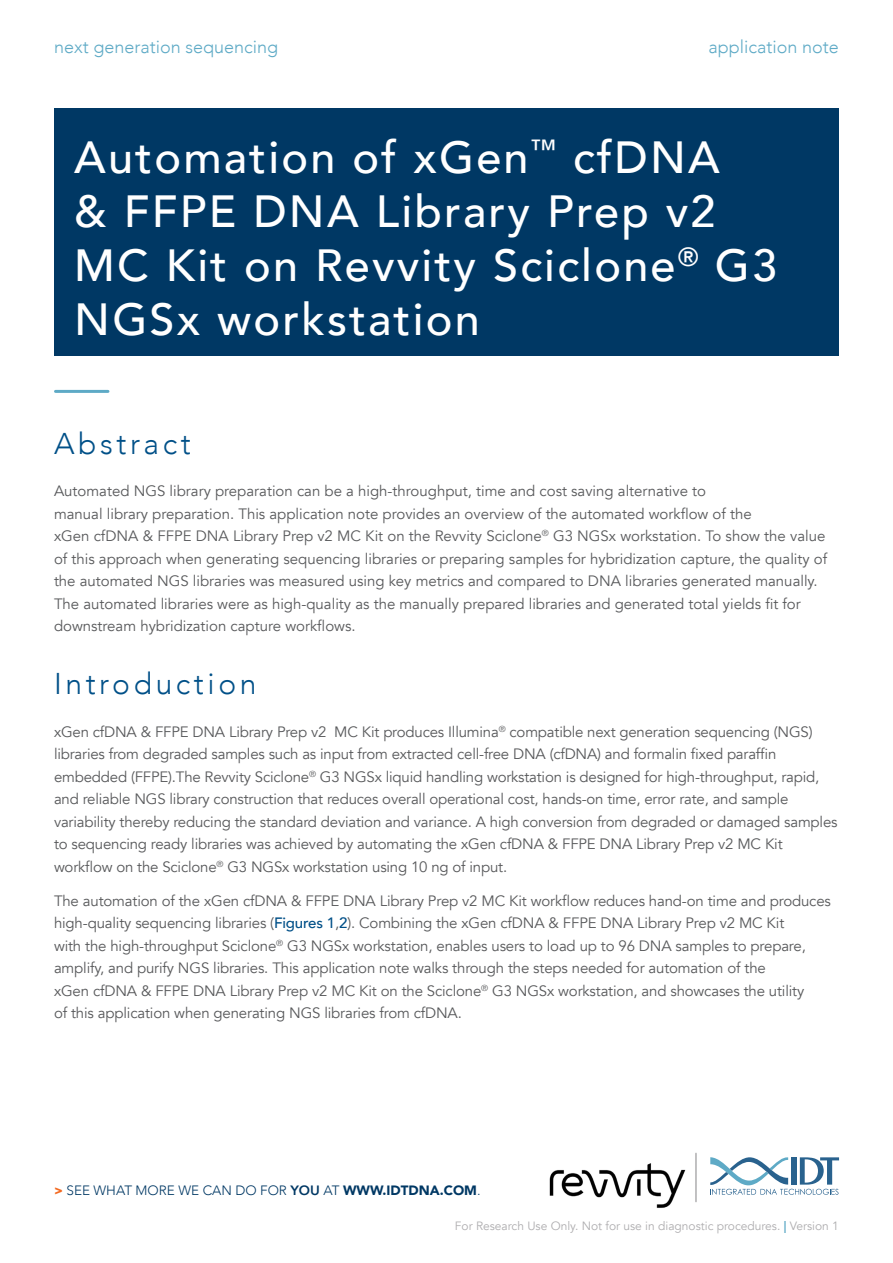
<style>
.page{position:relative;width:893px;height:1263px;background:#fff}
.page>*{position:absolute;margin:0;border:0;box-sizing:border-box;transform-origin:0 0}
.t1{font:500 45px/54px "Avenir";letter-spacing:.05em;color:#fff}
.t2{font:300 30px "Avenir";letter-spacing:.12em;color:#005088}
.t3{font:300 18px "Avenir";color:#5eaac6}
.t4{font:15px/22.5px "Avenir";letter-spacing:-.01em;color:#58595b}
.t5{font:300 13.5px "Avenir";color:#003864}
.t6{font:12px "Avenir";color:#aeadaf}
.s1{font-weight:500;color:#005088}
.s2{font-weight:900;color:#f36a21}
.s3{font-weight:800}
.s4{font-weight:900}
.s5{font-weight:800;color:#5eaac6}
</style>
<div class="page">
<img style="left:549px;top:1163px;width:137px;height:45px">
<hr style="left:695px;top:1153px;width:2px;height:48px;background:#aeadaf">
<svg style="left:710px;top:1157px;width:129px;height:38px"></svg>
<div style="left:54px;top:108px;width:785px;height:248px;background:#003864"></div>
<hr style="left:56px;top:390px;width:52px;height:3px;background:#5eaac6">
<p class="t3" style="left:54px;top:36px;width:226px">next generation sequencing</p>
<p class="t3" style="left:708px;top:36px;width:132px">application note</p>
<h1 class="t1" style="left:74px;top:128px;width:704px">Automation of xGen<sup>™</sup> cfDNA<br>&amp; FFPE DNA Library Prep v2<br>MC Kit on Revvity Sciclone<sup>®</sup> G3<br>NGSx workstation</h1>
<h2 class="t2" style="left:54px;top:426px;width:138px">Abstract</h2>
<p class="t4" style="left:54px;top:480px;width:775px">Automated NGS library preparation can be a high-throughput, time and cost saving alternative to<br>manual library preparation. This application note provides an overview of the automated workflow of the<br>xGen cfDNA &amp; FFPE DNA Library Prep v2 MC Kit on the Revvity Sciclone<sup>®</sup> G3 NGSx workstation. To show the value of this approach when generating sequencing libraries or preparing samples for hybridization capture, the quality of the automated NGS libraries was measured using key metrics and compared to DNA libraries generated manually.<br>The automated libraries were as high-quality as the manually prepared libraries and generated total yields fit for downstream hybridization capture workflows.</p>
<h2 class="t2" style="left:54px;top:666px;width:204px">Introduction</h2>
<p class="t4" style="left:54px;top:721px;width:785px">xGen cfDNA &amp; FFPE DNA Library Prep v2 MC Kit produces Illumina<sup>®</sup> compatible next generation sequencing (NGS) libraries from degraded samples such as input from extracted cell-free DNA (cfDNA) and formalin fixed paraffin embedded (FFPE).The Revvity Sciclone<sup>®</sup> G3 NGSx liquid handling workstation is designed for high-throughput, rapid, and reliable NGS library construction that reduces overall operational cost, hands-on time, error rate, and sample variability thereby reducing the standard deviation and variance. A high conversion from degraded or damaged samples to sequencing ready libraries was achieved by automating the xGen cfDNA &amp; FFPE DNA Library Prep v2 MC Kit workflow on the Sciclone<sup>®</sup> G3 NGSx workstation using 10 ng of input.</p>
<p class="t4" style="left:54px;top:890px;width:778px">The automation of the xGen cfDNA &amp; FFPE DNA Library Prep v2 MC Kit workflow reduces hand-on time and produces high-quality sequencing libraries (<span class="s1">Figures 1</span>,<span class="s1">2</span>). Combining the xGen cfDNA &amp; FFPE DNA Library Prep v2 MC Kit<br>with the high-throughput Sciclone<sup>®</sup> G3 NGSx workstation, enables users to load up to 96 DNA samples to prepare, amplify, and purify NGS libraries. This application note walks through the steps needed for automation of the<br>xGen cfDNA &amp; FFPE DNA Library Prep v2 MC Kit on the Sciclone<sup>®</sup> G3 NGSx workstation, and showcases the utility<br>of this application when generating NGS libraries from cfDNA.</p>
<p class="t5" style="left:54px;top:1183px;width:428px"><span class="s2">&gt;</span> SEE WHAT MORE WE CAN DO FOR <span class="s3">YOU</span> AT <span class="s4">WWW.IDTDNA.COM</span>.</p>
<p class="t6" style="left:455px;top:1219px;width:385px">For Research Use Only. Not for use in diagnostic procedures. <span class="s5">|</span> Version 1</p>
</div>
